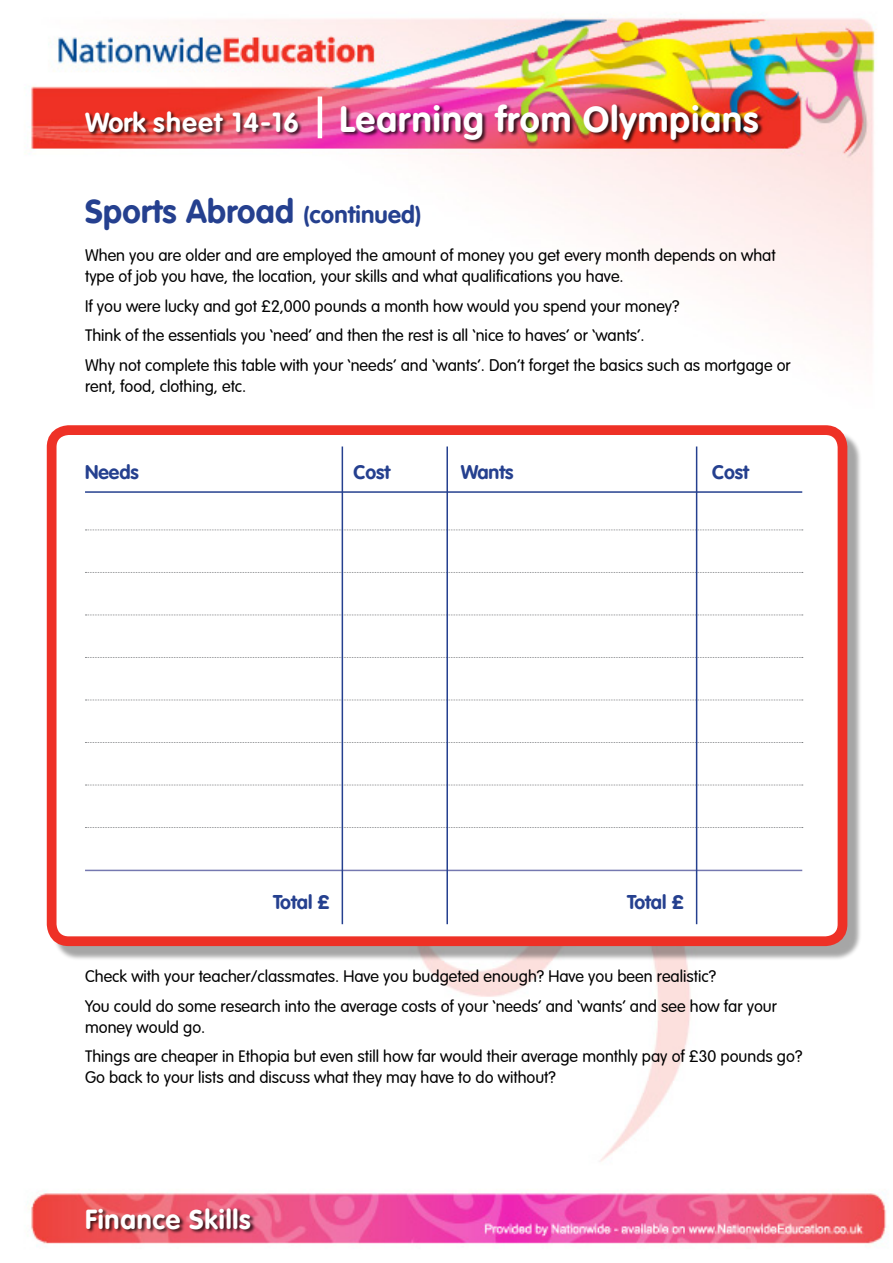
<style>
.page{position:relative;width:893px;height:1263px;background:#fff}
.page>*{position:absolute;margin:0;border:0;box-sizing:border-box;transform-origin:0 0}
.t1{font:36px "DBDAVAGTT Bold";letter-spacing:.03em;color:#fff}
.Body_11pt_14pt{font:33px "DBDAVAGTT Bold";letter-spacing:.01em;color:#25408f}
.t2{font:27px "DBDAVAGTT Bold";letter-spacing:.03em;color:#fff}
.Body_11pt_14pt-2{font:19.5px "DBDAVAGTT Bold";color:#25408f}
.Etiopia_stats{font:19.5px "DBDAVAGTT Bold";color:#25408f}
.Body_11pt_14pt-3{font:16.5px/21px "DBDAVAGTT Light";color:#000}
.s1{font-size:27px}
.s2{font-size:24px}
</style>
<div class="page">
<img style="left:27px;top:15px;width:860px;height:1232px">
<div style="left:85px;top:103px;width:678px;height:42px;background:#000;opacity:.75"></div>
<div style="left:52px;top:431px;width:810px;height:530px;background:#000;opacity:.35"></div>
<div style="left:52px;top:430px;width:790px;height:511px;background:#fff;border-radius:17px"></div>
<div style="left:47px;top:425px;width:800px;height:521px;border:10px solid #ee3126;border-radius:17px"></div>
<hr style="left:85px;top:491px;width:717px;height:2px;background:#25408f">
<svg style="left:85px;top:529px;width:718px;height:1px"></svg>
<svg style="left:85px;top:572px;width:718px;height:1px"></svg>
<svg style="left:85px;top:615px;width:718px;height:1px"></svg>
<svg style="left:85px;top:657px;width:718px;height:1px"></svg>
<svg style="left:85px;top:700px;width:718px;height:1px"></svg>
<svg style="left:85px;top:742px;width:718px;height:1px"></svg>
<svg style="left:85px;top:785px;width:718px;height:1px"></svg>
<svg style="left:85px;top:827px;width:718px;height:1px"></svg>
<hr style="left:85px;top:870px;width:717px;height:1px;background:#7578b0">
<hr style="left:342px;top:446px;width:1px;height:478px;background:#25408f">
<hr style="left:696px;top:446px;width:1px;height:478px;background:#25408f">
<hr style="left:446px;top:446px;width:2px;height:478px;background:#25408f">
<div style="left:86px;top:1207px;width:170px;height:27px;background:#000;opacity:.75"></div>
<hr style="left:318px;top:96px;width:4px;height:42px;background:#fff">
<p class="t1" style="left:85px;top:98px;width:675px"><span class="s1">Work sheet 14-16</span> Learning from Olympians</p>
<p class="Body_11pt_14pt" style="left:85px;top:192px;width:338px">Sports Abroad <span class="s2">(continued)</span></p>
<p class="Body_11pt_14pt-3" style="left:85px;top:245px;width:692px">When you are older and are employed the amount of money you get every month depends on what type of job you have, the location, your skills and what qualifications you have.</p>
<p class="Body_11pt_14pt-3" style="left:85px;top:295px;width:596px">If you were lucky and got £2,000 pounds a month how would you spend your money?</p>
<p class="Body_11pt_14pt-3" style="left:85px;top:325px;width:561px">Think of the essentials you ‘need’ and then the rest is all ‘nice to haves’ or ‘wants’.</p>
<p class="Body_11pt_14pt-3" style="left:85px;top:354px;width:707px">Why not complete this table with your ‘needs’ and ‘wants’. Don’t forget the basics such as mortgage or rent, food, clothing, etc.</p>
<p class="Body_11pt_14pt-2" style="left:85px;top:460px;width:55px">Needs</p>
<p class="Body_11pt_14pt-2" style="left:354px;top:460px;width:38px">Cost</p>
<p class="Body_11pt_14pt-2" style="left:461px;top:460px;width:54px">Wants</p>
<p class="Body_11pt_14pt-2" style="left:712px;top:460px;width:38px">Cost</p>
<p class="Etiopia_stats" style="left:273px;top:891px;width:58px">Total £</p>
<p class="Etiopia_stats" style="left:627px;top:891px;width:58px">Total £</p>
<p class="Body_11pt_14pt-3" style="left:85px;top:966px;width:633px">Check with your teacher/classmates. Have you budgeted enough? Have you been realistic?</p>
<p class="Body_11pt_14pt-3" style="left:85px;top:995px;width:693px">You could do some research into the average costs of your ‘needs’ and ‘wants’ and see how far your money would go.</p>
<p class="Body_11pt_14pt-3" style="left:85px;top:1046px;width:719px">Things are cheaper in Ethopia but even still how far would their average monthly pay of £30 pounds go?<br>Go back to your lists and discuss what they may have to do without?</p>
<p class="t2" style="left:85px;top:1203px;width:167px">Finance Skills</p>
</div>
